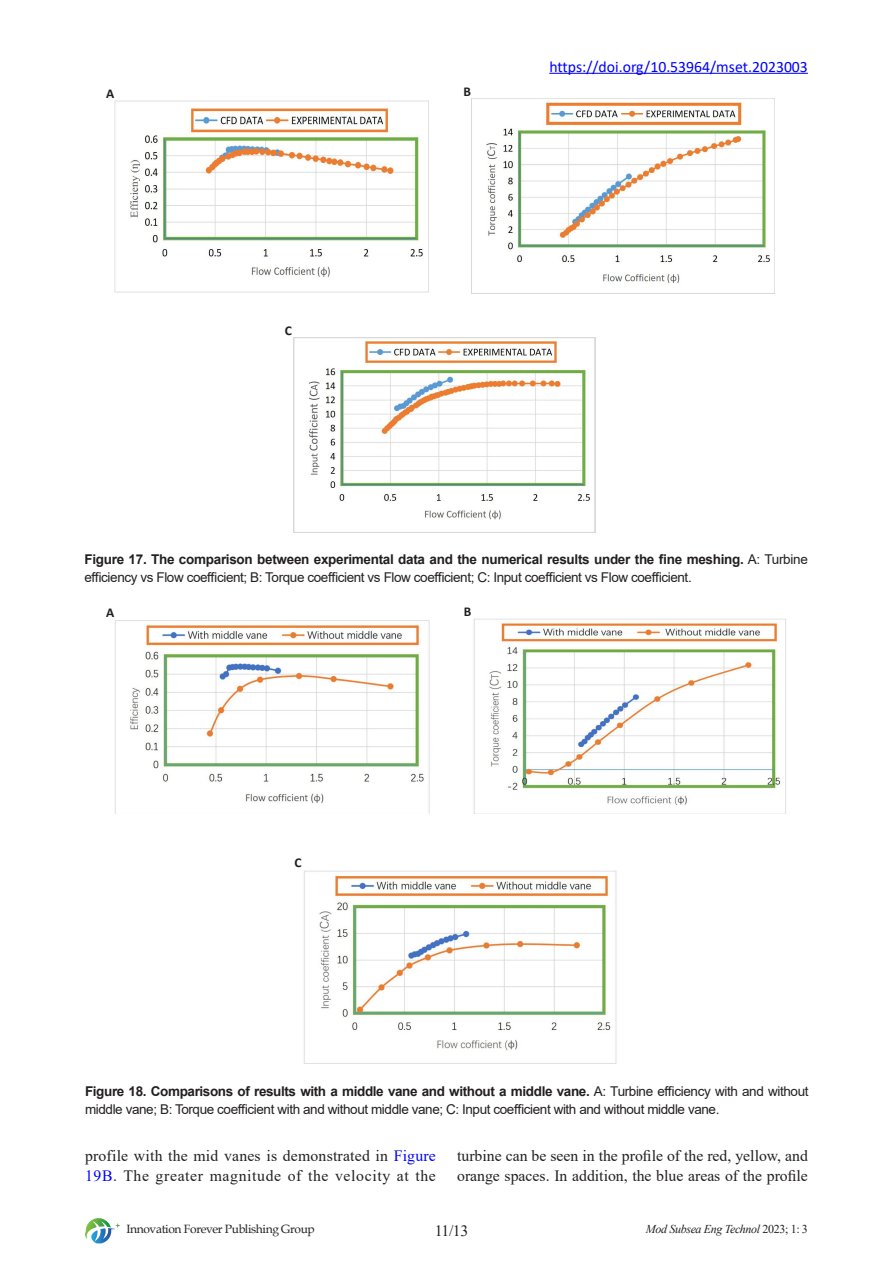
<style>
.page{position:relative;width:893px;height:1263px;background:#fff}
.page>*{position:absolute;margin:0;border:0;box-sizing:border-box;transform-origin:0 0}
.正文{font:15.75px/19.5px "Times New Roman";color:#231f20}
.t1{font:15.75px "Calibri";color:#00f}
.图注样式{font:13.5px/18px "Arial";letter-spacing:-.03em;color:#231f20}
.t2{font:700 13.5px "Calibri";color:#231f20}
.t3{font:12px "Book Antiqua";letter-spacing:-.03em;color:#231f20}
.t4{font:italic 12px "Times New Roman";letter-spacing:-.03em;color:#231f20}
.s1{font-weight:700}
.s2{color:#00f}
.s3{font-style:normal}
</style>
<div class="page">
<svg style="left:85px;top:1218px;width:35px;height:25px"></svg>
<hr style="left:549px;top:73px;width:259px;height:1px;background:#00f">
<img style="left:115px;top:620px;width:314px;height:194px">
<img style="left:474px;top:619px;width:312px;height:195px">
<img style="left:304px;top:870px;width:313px;height:193px">
<img style="left:114px;top:100px;width:315px;height:193px">
<img style="left:472px;top:102px;width:302px;height:192px">
<img style="left:293px;top:337px;width:302px;height:195px">
<p class="t2" style="left:106px;top:84px;width:10px">A</p>
<p class="t2" style="left:463px;top:82px;width:9px">B</p>
<p class="t1" style="left:549px;top:55px;width:260px">https://doi.org/10.53964/mset.2023003</p>
<p class="t2" style="left:285px;top:321px;width:9px">C</p>
<p class="图注样式" style="left:84px;top:550px;width:725px"><span class="s1">Figure 17. The comparison between experimental data and the numerical results under the fine meshing.</span> A: Turbine efficiency vs Flow coefficient; B: Torque coefficient vs Flow coefficient; C: Input coefficient vs Flow coefficient.</p>
<p class="t2" style="left:106px;top:603px;width:10px">A</p>
<p class="t2" style="left:464px;top:602px;width:9px">B</p>
<p class="t2" style="left:294px;top:853px;width:9px">C</p>
<p class="图注样式" style="left:85px;top:1082px;width:725px"><span class="s1">Figure 18. Comparisons of results with a middle vane and without a middle vane.</span> A: Turbine efficiency with and without middle vane; B: Torque coefficient with and without middle vane; C: Input coefficient with and without middle vane.</p>
<p class="正文" style="left:85px;top:1146px;width:352px">profile with the mid vanes is demonstrated in <span class="s2">Figure<br>19B</span>. The greater magnitude of the velocity at the</p>
<p class="正文" style="left:457px;top:1146px;width:352px">turbine can be seen in the profile of the red, yellow, and orange spaces. In addition, the blue areas of the profile</p>
<p class="t3" style="left:126px;top:1220px;width:190px">Innovation Forever Publishing Group</p>
<p class="正文" style="left:435px;top:1220px;width:35px">11/13</p>
<p class="t4" style="left:646px;top:1220px;width:164px">Mod Subsea Eng Technol <span class="s3">2023; 1: 3</span></p>
</div>
